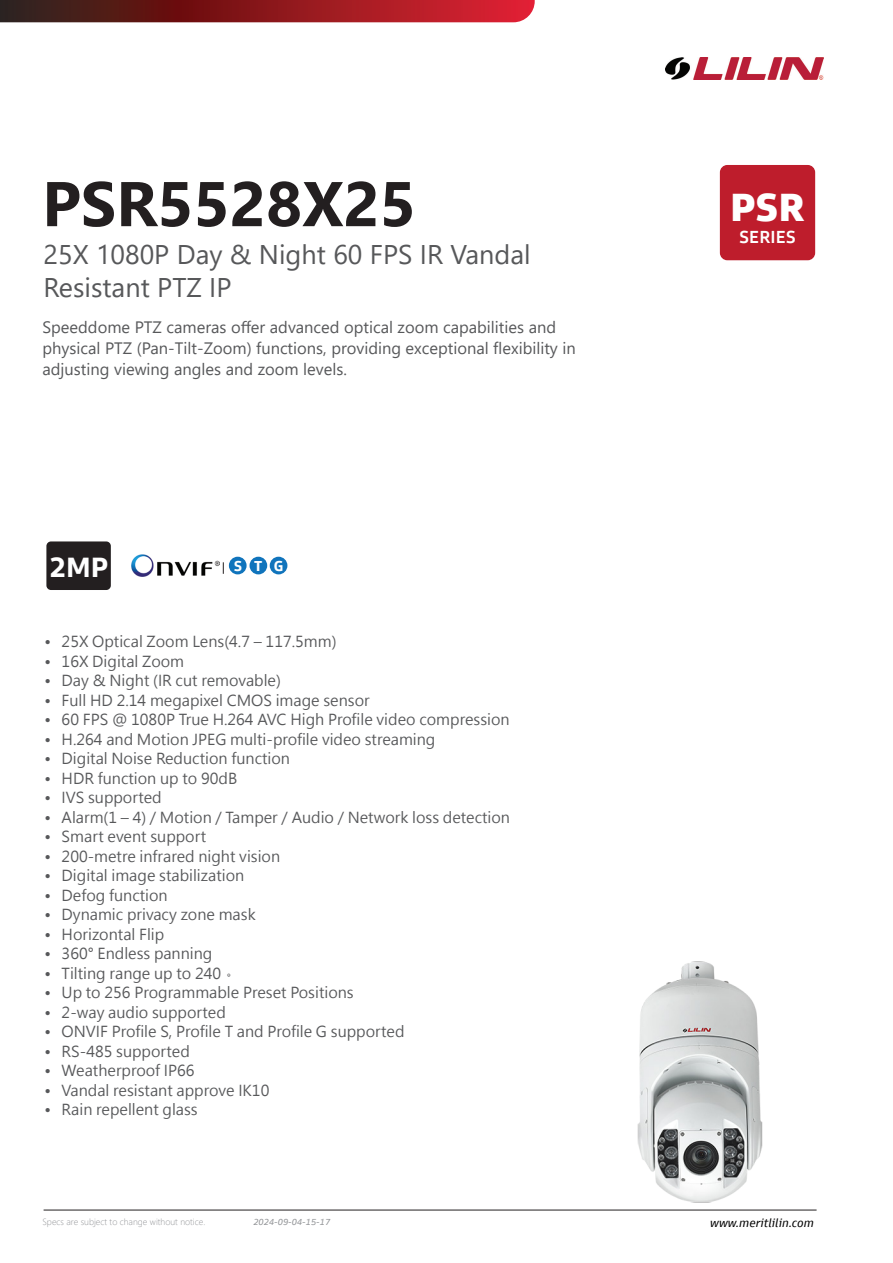
<style>
.page{position:relative;width:893px;height:1263px;background:#fff}
.page>*{position:absolute;margin:0;border:0;box-sizing:border-box;transform-origin:0 0}
.第一頁的產品名稱大標{font:700 63px "Segoe UI";color:#231f20}
.t1{font:900 40.5px "Goldman Sans";color:#fff}
.t2{font:700 28.8px "Goldman Sans";color:#fff}
.第一頁的產品名稱下的產品簡述小標{font:27px/32.4px "Segoe UI";color:#57585a}
.t3{font:500 18px "Goldman Sans";color:#fff}
.第一頁的產品基本介紹en{font:16.5px "Segoe UI";color:#57585a}
.t4{font:15px "Microsoft Jheng Hei";color:#57585a}
.t5{font:700 14.85px "Goldman Sans";color:#fff}
.t6{font:italic 12px "Goldman Sans";color:#000}
.底部_修改不另行通知{font:300 9px "Segoe UI";color:#939598}
.t7{font:italic 9px "Goldman Sans";color:#939598}
</style>
<div class="page">
<img style="left:666px;top:57px;width:158px;height:23px">
<img style="left:572px;top:961px;width:245px;height:249px">
<div style="left:723px;top:168px;width:89px;height:89px;background:#be1d2c;border-radius:5px"></div>
<div style="left:720px;top:165px;width:95px;height:95px;border:6px solid #be1d2c;border-radius:5px"></div>
<div style="left:48px;top:543px;width:61px;height:45px;background:#231f20;border-radius:3px"></div>
<div style="left:46px;top:541px;width:65px;height:49px;border:4px solid #231f20;border-radius:3px"></div>
<img style="left:132px;top:554px;width:88px;height:22px">
<svg style="left:223px;top:562px;width:1px;height:12px"></svg>
<div style="left:229px;top:557px;width:18px;height:17px;background:#1074bc;border-radius:50%"></div>
<div style="left:250px;top:557px;width:17px;height:17px;background:#1074bc;border-radius:50%"></div>
<div style="left:270px;top:557px;width:17px;height:17px;background:#1074bc;border-radius:50%"></div>
<hr style="left:44px;top:1210px;width:773px;height:1px;background:#231f20">
<svg style="left:0;top:0;width:535px;height:22px;background:#881c20"></svg>
<p class="第一頁的產品名稱大標" style="left:42px;top:144px;width:375px">PSR5528X25</p>
<p class="第一頁的產品名稱下的產品簡述小標" style="left:44px;top:236px;width:489px">25X 1080P Day &amp; Night 60 FPS IR Vandal<br>Resistant PTZ IP</p>
<p class="第一頁的產品基本介紹en" style="left:43px;top:311px;width:515px">Speeddome PTZ cameras offer advanced optical zoom capabilities and</p>
<p class="第一頁的產品基本介紹en" style="left:43px;top:332px;width:535px">physical PTZ (Pan-Tilt-Zoom) functions, providing exceptional flexibility in</p>
<p class="第一頁的產品基本介紹en" style="left:43px;top:353px;width:306px">adjusting viewing angles and zoom levels.</p>
<p class="t2" style="left:49px;top:548px;width:60px">2MP</p>
<p class="t5" style="left:234px;top:556px;width:10px">S</p>
<p class="t5" style="left:254px;top:556px;width:10px">T</p>
<p class="t5" style="left:274px;top:556px;width:11px">G</p>
<p class="t4" style="left:45px;top:632px;width:293px">• 25X Optical Zoom Lens(4.7 – 117.5mm)</p>
<p class="t4" style="left:45px;top:652px;width:141px">• 16X Digital Zoom</p>
<p class="t4" style="left:45px;top:671px;width:238px">• Day &amp; Night (IR cut removable)</p>
<p class="t4" style="left:45px;top:691px;width:327px">• Full HD 2.14 megapixel CMOS image sensor</p>
<p class="t4" style="left:45px;top:710px;width:466px">• 60 FPS @ 1080P True H.264 AVC High Profile video compression</p>
<p class="t4" style="left:45px;top:730px;width:392px">• H.264 and Motion JPEG multi-profile video streaming</p>
<p class="t4" style="left:45px;top:749px;width:247px">• Digital Noise Reduction function</p>
<p class="t4" style="left:45px;top:769px;width:194px">• HDR function up to 90dB</p>
<p class="t4" style="left:45px;top:788px;width:119px">• IVS supported</p>
<p class="t4" style="left:45px;top:808px;width:467px">• Alarm(1 – 4) / Motion / Tamper / Audio / Network loss detection</p>
<p class="t4" style="left:45px;top:827px;width:163px">• Smart event support</p>
<p class="t4" style="left:45px;top:847px;width:237px">• 200-metre infrared night vision</p>
<p class="t4" style="left:45px;top:866px;width:201px">• Digital image stabilization</p>
<p class="t4" style="left:45px;top:886px;width:125px">• Defog function</p>
<p class="t4" style="left:45px;top:905px;width:212px">• Dynamic privacy zone mask</p>
<p class="t4" style="left:45px;top:925px;width:121px">• Horizontal Flip</p>
<p class="t4" style="left:45px;top:944px;width:169px">• 360° Endless panning</p>
<p class="t4" style="left:45px;top:964px;width:190px">• Tilting range up to 240 ∘</p>
<p class="t4" style="left:45px;top:983px;width:311px">• Up to 256 Programmable Preset Positions</p>
<p class="t4" style="left:45px;top:1003px;width:183px">• 2-way audio supported</p>
<p class="t4" style="left:45px;top:1022px;width:361px">• ONVIF Profile S, Profile T and Profile G supported</p>
<p class="t4" style="left:45px;top:1042px;width:147px">• RS-485 supported</p>
<p class="t4" style="left:45px;top:1061px;width:151px">• Weatherproof IP66</p>
<p class="t4" style="left:45px;top:1081px;width:226px">• Vandal resistant approve IK10</p>
<p class="t4" style="left:45px;top:1100px;width:155px">• Rain repellent glass</p>
<p class="t1" style="left:730px;top:181px;width:76px">PSR</p>
<p class="t3" style="left:739px;top:225px;width:58px">SERIES</p>
<p class="底部_修改不另行通知" style="left:43px;top:1213px;width:164px">Specs are subject to change without notice.</p>
<p class="t7" style="left:253px;top:1216px;width:78px">2024-09-04-15-17</p>
<p class="t6" style="left:710px;top:1215px;width:105px">www.meritlilin.com</p>
</div>
